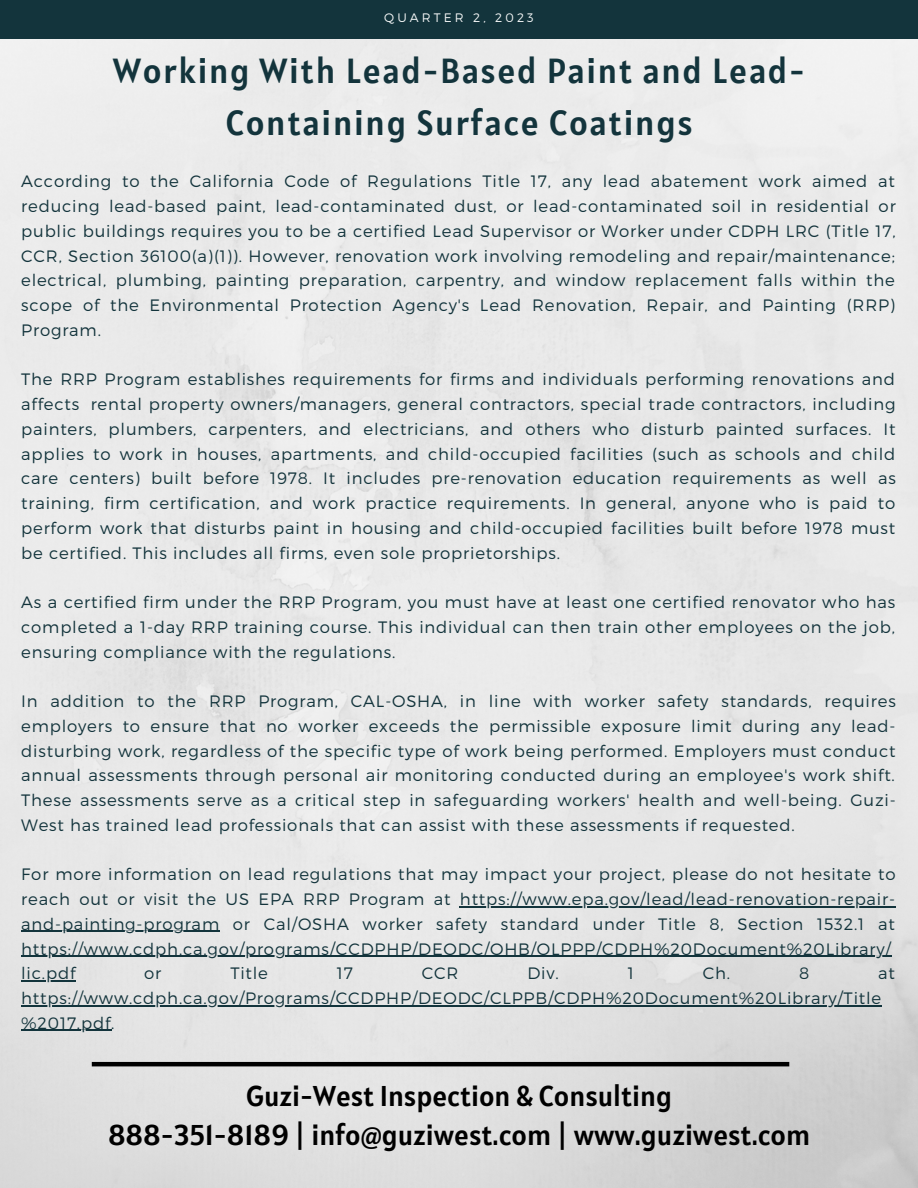
<style>
.page{position:relative;width:918px;height:1188px;background:#fff}
.page>*{position:absolute;margin:0;border:0;box-sizing:border-box;transform-origin:0 0}
.t1{font:34.65px/51.8px "Alatsi";letter-spacing:.05em;color:#13343c;text-align:center}
.t2{font:28.5px "Alatsi";color:#000}
.t3{font:300 16.5px/24.8px "Montserrat";letter-spacing:.05em;color:#13343c;text-align:justify}
.t4{font:300 12.3px "Montserrat";letter-spacing:.25em;color:#f5f7f7}
</style>
<div class="page">
<img style="left:0;top:38px;width:918px;height:1150px">
<div style="left:0;top:0;width:918px;height:38px;background:#13343c"></div>
<hr style="left:460px;top:906px;width:436px;height:1px;background:#13343c">
<hr style="left:21px;top:931px;width:199px;height:1px;background:#13343c">
<hr style="left:21px;top:956px;width:871px;height:1px;background:#13343c">
<hr style="left:21px;top:980px;width:55px;height:2px;background:#13343c">
<hr style="left:21px;top:1005px;width:861px;height:1px;background:#13343c">
<hr style="left:21px;top:1030px;width:90px;height:1px;background:#13343c">
<hr style="left:92px;top:1062px;width:697px;height:4px;background:#000">
<p class="t4" style="left:384px;top:10px;width:151px">QUARTER 2, 2023</p>
<p class="t1" style="left:113px;top:44px;width:693px">Working With Lead-Based Paint and Lead-<br>Containing Surface Coatings</p>
<p class="t3" style="left:21px;top:168px;width:876px">According to the California Code of Regulations Title 17, any lead abatement work aimed at reducing lead-based paint, lead-contaminated dust, or lead-contaminated soil in residential or public buildings requires you to be a certified Lead Supervisor or Worker under CDPH LRC (Title 17, CCR, Section 36100(a)(1)). However, renovation work involving remodeling and repair/maintenance; electrical, plumbing, painting preparation, carpentry, and window replacement falls within the scope of the Environmental Protection Agency's Lead Renovation, Repair, and Painting (RRP)<br>Program.</p>
<p class="t3" style="left:21px;top:366px;width:876px">The RRP Program establishes requirements for firms and individuals performing renovations and affects rental property owners/managers, general contractors, special trade contractors, including painters, plumbers, carpenters, and electricians, and others who disturb painted surfaces. It applies to work in houses, apartments, and child-occupied facilities (such as schools and child care centers) built before 1978. It includes pre-renovation education requirements as well as training, firm certification, and work practice requirements. In general, anyone who is paid to perform work that disturbs paint in housing and child-occupied facilities built before 1978 must be certified. This includes all firms, even sole proprietorships.</p>
<p class="t3" style="left:21px;top:589px;width:876px">As a certified firm under the RRP Program, you must have at least one certified renovator who has completed a 1-day RRP training course. This individual can then train other employees on the job, ensuring compliance with the regulations.</p>
<p class="t3" style="left:21px;top:688px;width:876px">In addition to the RRP Program, CAL-OSHA, in line with worker safety standards, requires employers to ensure that no worker exceeds the permissible exposure limit during any lead&shy;disturbing work, regardless of the specific type of work being performed. Employers must conduct annual assessments through personal air monitoring conducted during an employee's work shift.<br>These assessments serve as a critical step in safeguarding workers' health and well-being. Guzi-West has trained lead professionals that can assist with these assessments if requested.</p>
<p class="t3" style="left:21px;top:861px;width:876px;text-align:left">For more information on lead regulations that may impact your project, please do not hesitate to reach out or visit the US EPA RRP Program at https://www.epa.gov/lead/lead-renovation-repair&shy;and-painting-program or Cal/OSHA worker safety standard under Title 8, Section 1532.1 at https://www.cdph.ca.gov/programs/CCDPHP/DEODC/OHB/OLPPP/CDPH%20Document%20Library/ lic.pdf</p>
<p class="t3" style="left:144px;top:960px;width:19px">or</p>
<p class="t3" style="left:230px;top:960px;width:39px">Title</p>
<p class="t3" style="left:337px;top:960px;width:18px">17</p>
<p class="t3" style="left:422px;top:960px;width:38px">CCR</p>
<p class="t3" style="left:527px;top:960px;width:33px">Div.</p>
<p class="t3" style="left:628px;top:960px;width:8px">1</p>
<p class="t3" style="left:703px;top:960px;width:29px">Ch.</p>
<p class="t3" style="left:799px;top:960px;width:12px">8</p>
<p class="t3" style="left:21px;top:960px;width:875px;text-align:left;text-indent:857px">at https://www.cdph.ca.gov/Programs/CCDPHP/DEODC/CLPPB/CDPH%20Document%20Library/Title %2017.pdf.</p>
<p class="t2" style="left:246px;top:1078px;width:427px">Guzi-West Inspection &amp; Consulting</p>
<p class="t2" style="left:108px;top:1117px;width:704px">888-351-8189 | info@guziwest.com | www.guziwest.com</p>
</div>
